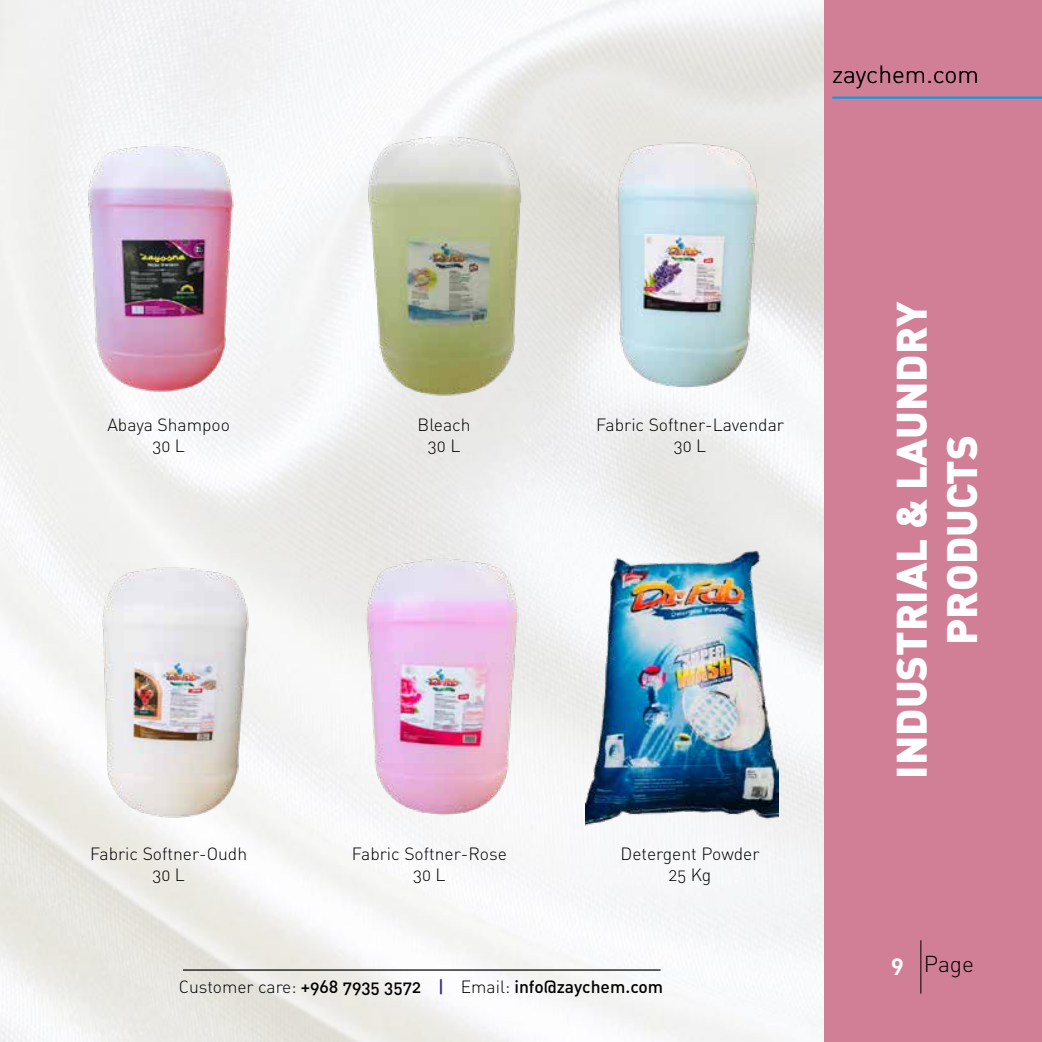
<style>
.page{position:relative;width:1042px;height:1042px;background:#fff}
.page>*{position:absolute;margin:0;border:0;box-sizing:border-box;transform-origin:0 0}
.t1{font:900 42px/50.4px "DIN";color:#fff;text-align:center}
.t2{font:24.5px "DIN Light Alternate";color:#000}
.t3{font:22.75px "DIN Light Alternate";color:#000}
.t4{font:17.5px/21px "DIN Light Alternate";color:#000;text-align:center}
.t5{font:17.5px "DIN Medium Alternate";color:#000}
.s1{font-family:"DIN Light Alternate"}
.s2{color:#312783}
.s3{font-family:"DIN Bold Alternate";color:#fff}
</style>
<div class="page">
<img style="left:0;top:0;width:824px;height:1042px">
<div style="left:824px;top:0;width:218px;height:1042px;background:#d17f96"></div>
<img style="left:63px;top:126px;width:211px;height:282px">
<img style="left:338px;top:126px;width:212px;height:282px">
<img style="left:584px;top:125px;width:212px;height:281px">
<img style="left:63px;top:551px;width:211px;height:282px">
<img style="left:324px;top:551px;width:211px;height:282px">
<img style="left:585px;top:546px;width:194px;height:281px">
<hr style="left:183px;top:969px;width:477px;height:1px;background:#000">
<hr style="left:832px;top:97px;width:210px;height:1px;background:#009fe3">
<hr style="left:920px;top:940px;width:1px;height:53px;background:#000">
<h2 class="t2" style="left:832px;top:59px;width:148px">zaychem.com</h2>
<p class="t4" style="left:107px;top:414px;width:124px">Abaya Shampoo<br>30 L</p>
<p class="t4" style="left:418px;top:414px;width:55px">Bleach<br>30 L</p>
<p class="t4" style="left:596px;top:414px;width:189px">Fabric Softner-Lavendar<br>30 L</p>
<p class="t4" style="left:90px;top:843px;width:158px">Fabric Softner-Oudh<br>30 L</p>
<p class="t4" style="left:352px;top:843px;width:157px">Fabric Softner-Rose<br>30 L</p>
<p class="t4" style="left:620px;top:843px;width:140px">Detergent Powder<br>25 Kg</p>
<p class="t5" style="left:179px;top:976px;width:486px"><span class="s1">Customer care:</span> +968 7935 3572 <span class="s2">|</span> <span class="s1">Email:</span> info@zaychem.com</p>
<h1 class="t1" style="left:884px;top:778px;width:479px;rotate:-90deg">INDUSTRIAL &amp; LAUNDRY<br>PRODUCTS</h1>
<h3 class="t3" style="left:891px;top:950px;width:85px"><span class="s3">9</span> Page</h3>
</div>
